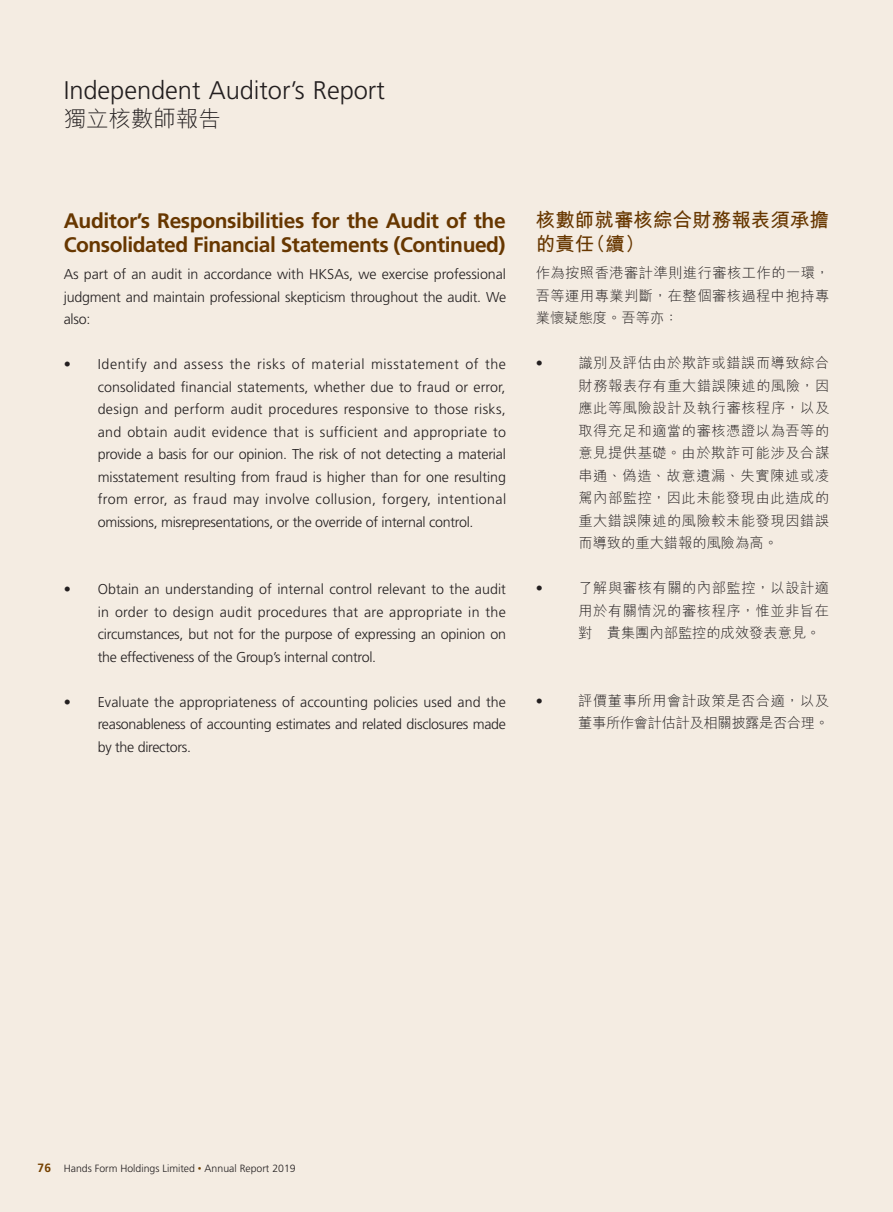
<style>
.page{position:relative;width:893px;height:1212px;background:#fff}
.page>*{position:absolute;margin:0;border:0;box-sizing:border-box;transform-origin:0 0}
.t1{font:300 25.5px "Frutiger LT Std";letter-spacing:-.005em;color:#231f20}
.t2{font:300 22.5px "M Hei HK";letter-spacing:-.005em;color:#231f20}
.t3{font:700 21px/24px "Frutiger LT Std";letter-spacing:-.02em;color:#673700}
.t4{font:700 19.5px/24px "M Hei HK";letter-spacing:.005em;color:#673700}
.t5{font:300 14.25px/22.5px "Frutiger LT Std";letter-spacing:-.02em;color:#231f20;text-align:justify}
.t6{font:300 14.25px/22.5px "M Hei HK";letter-spacing:.035em;color:#231f20;text-align:justify}
.t7{font:300 14.25px/22.5px "M Hei HK";letter-spacing:-.025em;color:#231f20}
.t8{font:300 10.5px "Frutiger LT Std";color:#231f20}
.s1{font-weight:700;font-size:12px;color:#754100}
.s2{font-size:7.5px;color:#754100}
</style>
<div class="page">
<div style="left:0;top:0;width:892px;height:1212px;background:#f4ece2"></div>
<h1 class="t1" style="left:64px;top:76px;width:323px">Independent Auditor’s Report</h1>
<h2 class="t2" style="left:64px;top:107px;width:159px">獨立核數師報告</h2>
<h3 class="t3" style="left:64px;top:209px;width:443px">Auditor’s Responsibilities for the Audit of the<br>Consolidated Financial Statements (Continued)</h3>
<p class="t5" style="left:64px;top:263px;width:444px">As part of an audit in accordance with HKSAs, we exercise professional judgment and maintain professional skepticism throughout the audit. We also:</p>
<p class="t5" style="left:98px;top:353px;width:410px;text-indent:-34px">• Identify and assess the risks of material misstatement of the consolidated financial statements, whether due to fraud or error, design and perform audit procedures responsive to those risks, and obtain audit evidence that is sufficient and appropriate to provide a basis for our opinion. The risk of not detecting a material misstatement resulting from fraud is higher than for one resulting from error, as fraud may involve collusion, forgery, intentional omissions, misrepresentations, or the override of internal control.</p>
<p class="t5" style="left:98px;top:578px;width:410px;text-indent:-34px">• Obtain an understanding of internal control relevant to the audit in order to design audit procedures that are appropriate in the circumstances, but not for the purpose of expressing an opinion on the effectiveness of the Group’s internal control.</p>
<p class="t5" style="left:98px;top:691px;width:410px;text-indent:-34px">• Evaluate the appropriateness of accounting policies used and the reasonableness of accounting estimates and related disclosures made by the directors.</p>
<h3 class="t4" style="left:536px;top:206px;width:295px">核數師就審核綜合財務報表須承擔的責任（續）</h3>
<p class="t6" style="left:536px;top:261px;width:295px">作為按照香港審計準則進行審核工作的一環，吾等運用專業判斷，在整個審核過程中抱持專業懷疑態度。吾等亦：</p>
<p class="t5" style="left:536px;top:352px;width:9px">•</p>
<p class="t6" style="left:578px;top:351px;width:253px">識別及評估由於欺詐或錯誤而導致綜合財務報表存有重大錯誤陳述的風險，因應此等風險設計及執行審核程序，以及取得充足和適當的審核憑證以為吾等的意見提供基礎。由於欺詐可能涉及合謀串通、偽造、故意遺漏、失實陳述或凌駕內部監控，因此未能發現由此造成的重大錯誤陳述的風險較未能發現因錯誤而導致的重大錯報的風險為高。</p>
<p class="t5" style="left:536px;top:577px;width:9px">•</p>
<p class="t6" style="left:578px;top:576px;width:252px">了解與審核有關的內部監控，以設計適用於有關情況的審核程序，惟並非旨在對 貴集團內部監控的成效發表意見。</p>
<p class="t5" style="left:536px;top:690px;width:9px">•</p>
<p class="t7" style="left:578px;top:689px;width:252px">評價董事所用會計政策是否合適，以及董事所作會計估計及相關披露是否合理。</p>
<p class="t8" style="left:38px;top:1162px;width:260px"><span class="s1">76</span> Hands Form Holdings Limited <span class="s2">•</span> Annual Report 2019</p>
</div>
